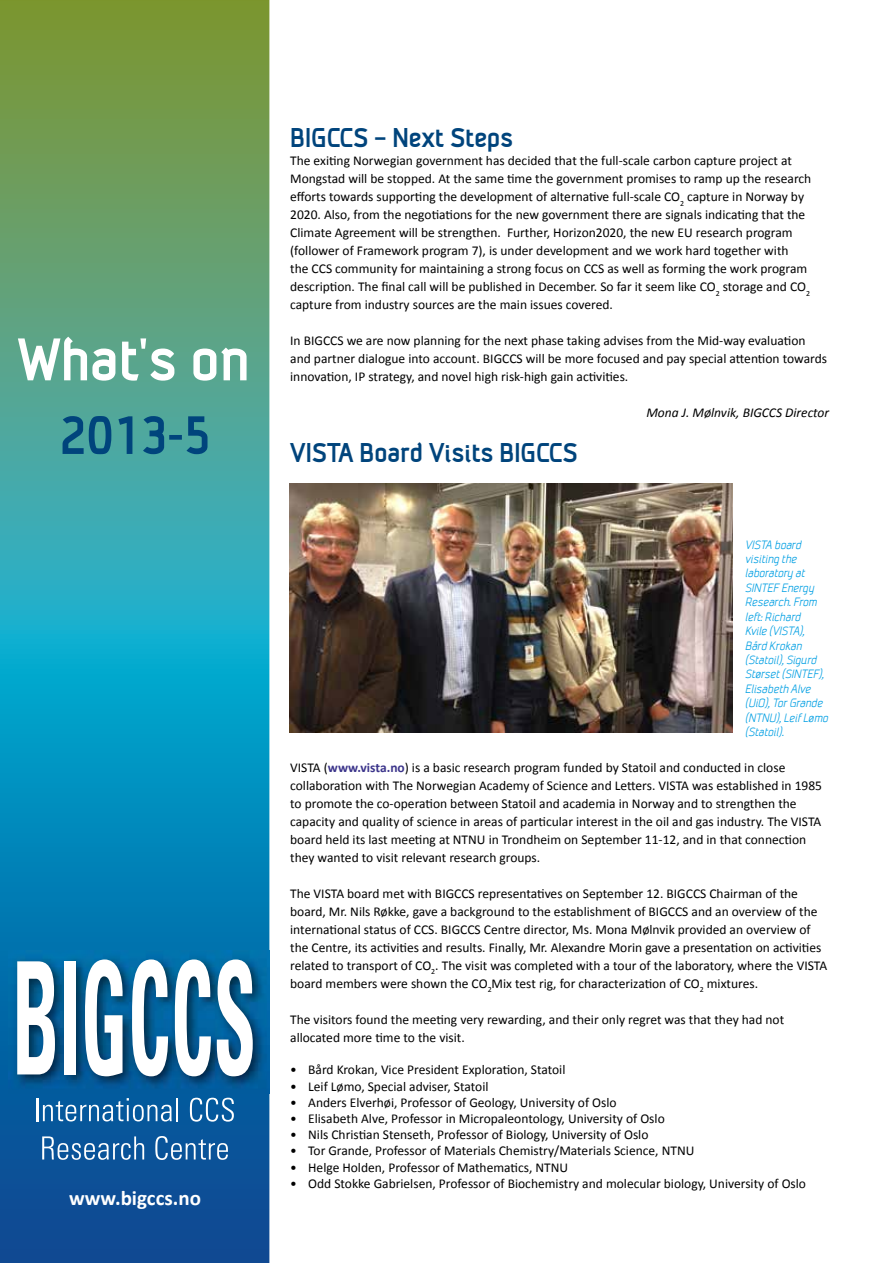
<style>
.page{position:relative;width:893px;height:1263px;background:#fff}
.page>*{position:absolute;margin:0;border:0;box-sizing:border-box;transform-origin:0 0}
.t1{font:700 54px "SINTEF";color:#00447c}
.t2{font:700 27px "SINTEF";color:#00447c}
.t3{font:700 21px "Calibri";color:#fff}
.t4{font:13.5px/18px "Calibri";color:#000}
.t5{font:italic 13.5px "Calibri";color:#000}
.t6{font:italic 12px/14.4px "SINTEF";color:#009fe3}
.s1{font-weight:700;color:#3c358b}
</style>
<div class="page">
<svg style="left:0;top:0;width:269px;height:1263px;background:#349295"></svg>
<hr style="left:36px;top:1098px;width:2px;height:23px;background:#fff">
<svg style="left:43px;top:1098px;width:129px;height:23px;background:#3d7eb2"></svg>
<hr style="left:176px;top:1098px;width:2px;height:23px;background:#fff">
<svg style="left:190px;top:1098px;width:44px;height:24px"></svg>
<svg style="left:42px;top:1136px;width:102px;height:24px;background:#447db2"></svg>
<svg style="left:155px;top:1136px;width:73px;height:24px;background:#417bb0"></svg>
<img style="left:9px;top:951px;width:261px;height:142px">
<svg style="left:17px;top:961px;width:38px;height:113px"></svg>
<div style="left:64px;top:961px;width:12px;height:113px;background:#fff"></div>
<svg style="left:85px;top:959px;width:38px;height:117px"></svg>
<svg style="left:132px;top:959px;width:36px;height:117px"></svg>
<svg style="left:175px;top:959px;width:78px;height:117px"></svg>
<svg style="left:18px;top:337px;width:97px;height:44px"></svg>
<svg style="left:122px;top:338px;width:52px;height:43px"></svg>
<svg style="left:193px;top:348px;width:54px;height:33px"></svg>
<img style="left:289px;top:483px;width:444px;height:250px">
<h1 class="t1" style="left:60px;top:405px;width:152px">2013-5</h1>
<h3 class="t3" style="left:69px;top:1184px;width:133px">www.bigccs.no</h3>
<h2 class="t2" style="left:290px;top:123px;width:224px">BIGCCS – Next Steps</h2>
<p class="t4" style="left:290px;top:152px;width:523px">The exiting Norwegian government has decided that the full-scale carbon capture project at Mongstad will be stopped. At the same time the government promises to ramp up the research efforts towards supporting the development of alternative full-scale CO<sub>2</sub> capture in Norway by 2020. Also, from the negotiations for the new government there are signals indicating that the Climate Agreement will be strengthen. Further, Horizon2020, the new EU research program (follower of Framework program 7), is under development and we work hard together with<br>the CCS community for maintaining a strong focus on CCS as well as forming the work program description. The final call will be published in December. So far it seem like CO<sub>2</sub> storage and CO<sub>2 </sub>capture from industry sources are the main issues covered.</p>
<p class="t4" style="left:290px;top:332px;width:538px">In BIGCCS we are now planning for the next phase taking advises from the Mid-way evaluation and partner dialogue into account. BIGCCS will be more focused and pay special attention towards innovation, IP strategy, and novel high risk-high gain activities.</p>
<p class="t5" style="left:646px;top:404px;width:184px">Mona J. Mølnvik, BIGCCS Director</p>
<h2 class="t2" style="left:290px;top:438px;width:289px">VISTA Board Visits BIGCCS</h2>
<p class="t6" style="left:745px;top:537px;width:85px">VISTA board visiting the laboratory at<br>SINTEF Energy<br>Research. From left: Richard<br>Kvile (VISTA),<br>Bård Krokan (Statoil), Sigurd<br>Størset (SINTEF),<br>Elisabeth Alve (UiO), Tor Grande (NTNU), Leif Lømo (Statoil).</p>
<p class="t4" style="left:290px;top:758px;width:533px">VISTA (<span class="s1">www.vista.no</span>) is a basic research program funded by Statoil and conducted in close collaboration with The Norwegian Academy of Science and Letters. VISTA was established in 1985 to promote the co-operation between Statoil and academia in Norway and to strengthen the capacity and quality of science in areas of particular interest in the oil and gas industry. The VISTA board held its last meeting at NTNU in Trondheim on September 11-12, and in that connection they wanted to visit relevant research groups.</p>
<p class="t4" style="left:290px;top:884px;width:539px">The VISTA board met with BIGCCS representatives on September 12. BIGCCS Chairman of the board, Mr. Nils Røkke, gave a background to the establishment of BIGCCS and an overview of the international status of CCS. BIGCCS Centre director, Ms. Mona Mølnvik provided an overview of the Centre, its activities and results. Finally, Mr. Alexandre Morin gave a presentation on activities related to transport of CO<sub>2</sub>. The visit was completed with a tour of the laboratory, where the VISTA board members were shown the CO<sub>2</sub>Mix test rig, for characterization of CO<sub>2</sub> mixtures.</p>
<p class="t4" style="left:290px;top:1010px;width:496px">The visitors found the meeting very rewarding, and their only regret was that they had not allocated more time to the visit.</p>
<p class="t4" style="left:290px;top:1061px;width:277px">• Bård Krokan, Vice President Exploration, Statoil</p>
<p class="t4" style="left:290px;top:1077px;width:200px">• Leif Lømo, Special adviser, Statoil</p>
<p class="t4" style="left:290px;top:1093px;width:328px">• Anders Elverhøi, Professor of Geology, University of Oslo</p>
<p class="t4" style="left:290px;top:1109px;width:376px">• Elisabeth Alve, Professor in Micropaleontology, University of Oslo</p>
<p class="t4" style="left:290px;top:1126px;width:360px">• Nils Christian Stenseth, Professor of Biology, University of Oslo</p>
<p class="t4" style="left:290px;top:1142px;width:406px">• Tor Grande, Professor of Materials Chemistry/Materials Science, NTNU</p>
<p class="t4" style="left:290px;top:1158px;width:279px">• Helge Holden, Professor of Mathematics, NTNU</p>
<p class="t4" style="left:290px;top:1174px;width:517px">• Odd Stokke Gabrielsen, Professor of Biochemistry and molecular biology, University of Oslo</p>
</div>
